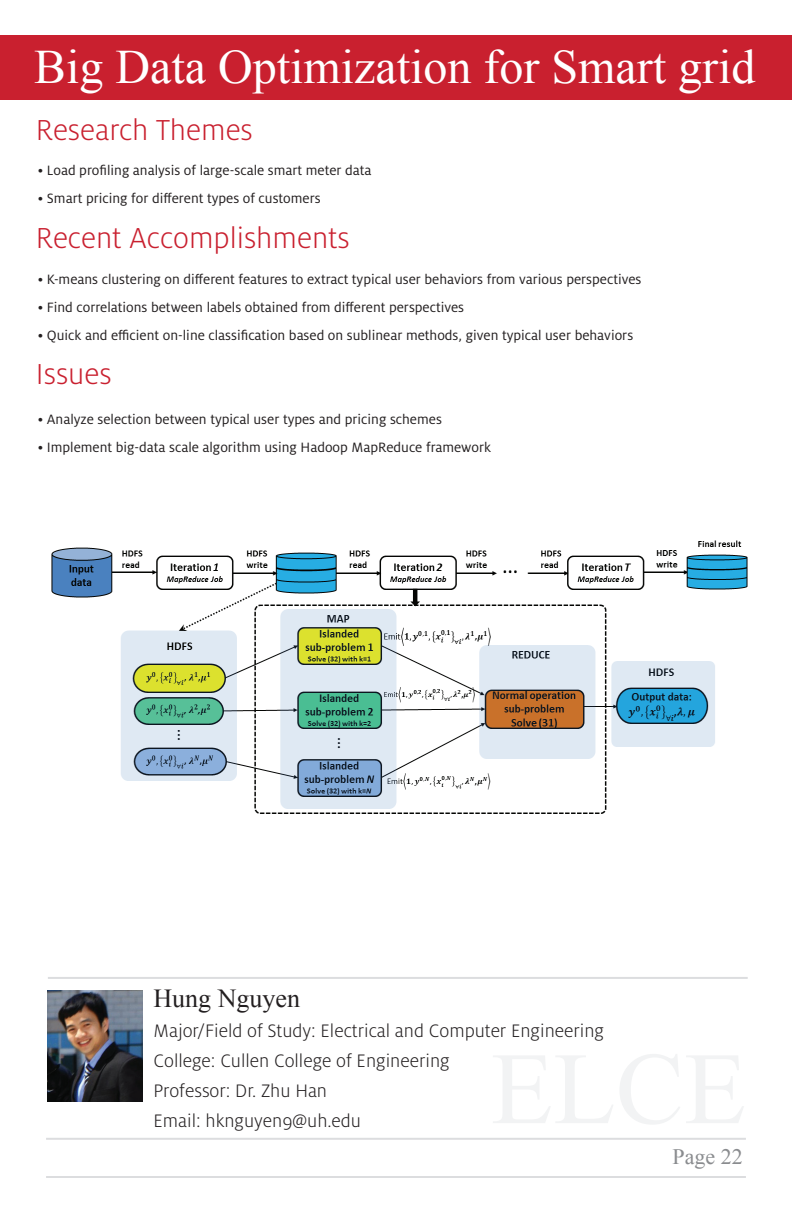
<style>
.page{position:relative;width:792px;height:1224px;background:#fff}
.page>*{position:absolute;margin:0;border:0;box-sizing:border-box;transform-origin:0 0}
.t1{font:48px "Times New Roman";color:#fff}
.t2{font:300 32px "Milo OT";color:#c9202f}
.t3{font:26px "Times New Roman";color:#231f20}
.t4{font:22px "Times New Roman";color:#8a8c8f}
.t5{font:300 20px/30px "Milo OT";color:#231f20}
.t6{font:15px "Milo OT";color:#231f20}
</style>
<div class="page">
<hr style="left:46px;top:1138px;width:700px;height:2px;background:#dcdddf">
<hr style="left:46px;top:1176px;width:700px;height:2px;background:#dcdddf">
<div style="left:0;top:35px;width:792px;height:65px;background:#c9202f"></div>
<hr style="left:48px;top:977px;width:700px;height:2px;background:#dcdddf">
<img style="left:48px;top:991px;width:94px;height:111px">
<img style="left:51px;top:540px;width:697px;height:274px">
<h1 class="t1" style="left:34px;top:35px;width:723px">Big Data Optimization for Smart grid</h1>
<h2 class="t2" style="left:36px;top:113px;width:218px">Research Themes</h2>
<p class="t6" style="left:38px;top:162px;width:335px">• Load profiling analysis of large-scale smart meter data</p>
<p class="t6" style="left:38px;top:190px;width:284px">• Smart pricing for different types of customers</p>
<h2 class="t2" style="left:36px;top:221px;width:315px">Recent Accomplishments</h2>
<p class="t6" style="left:38px;top:271px;width:605px">• K-means clustering on different features to extract typical user behaviors from various perspectives</p>
<p class="t6" style="left:38px;top:299px;width:428px">• Find correlations between labels obtained from different perspectives</p>
<p class="t6" style="left:38px;top:327px;width:597px">• Quick and efficient on-line classification based on sublinear methods, given typical user behaviors</p>
<h2 class="t2" style="left:36px;top:357px;width:77px">Issues</h2>
<p class="t6" style="left:38px;top:411px;width:406px">• Analyze selection between typical user types and pricing schemes</p>
<p class="t6" style="left:38px;top:439px;width:455px">• Implement big-data scale algorithm using Hadoop MapReduce framework</p>
<h3 class="t3" style="left:154px;top:981px;width:148px">Hung Nguyen</h3>
<h3 class="t5" style="left:154px;top:1016px;width:452px">Major/Field of Study: Electrical and Computer Engineering College: Cullen College of Engineering<br>Professor: Dr. Zhu Han<br>Email: hknguyen9@uh.edu</h3>
<h3 class="t4" style="left:672px;top:1141px;width:72px">Page 22</h3>
</div>
